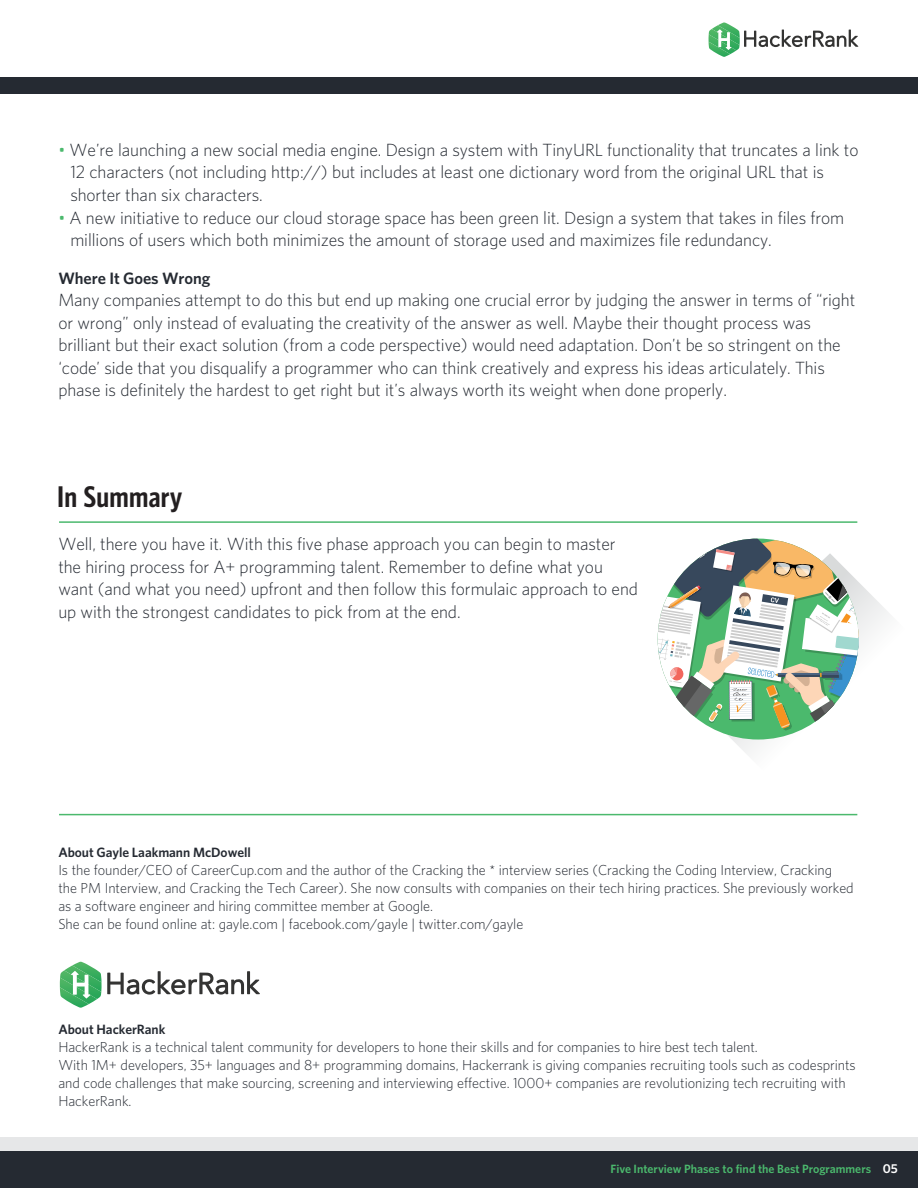
<style>
.page{position:relative;width:918px;height:1188px;background:#fff}
.page>*{position:absolute;margin:0;border:0;box-sizing:border-box;transform-origin:0 0}
.t1{font:600 30px "Whitney Condensed";letter-spacing:.01em;color:#231f20}
.t2{font:300 16.5px/22.5px "Whitney Sans";letter-spacing:-.005em;color:#252a32}
.t3{font:600 16.5px "Whitney";letter-spacing:-.005em;color:#252a32}
.t4{font:300 13.5px/18px "Whitney Sans";letter-spacing:-.005em;color:#252a32}
.t5{font:600 13.5px "Whitney";letter-spacing:-.005em;color:#252a32}
.t6{font:600 12.9px "Whitney";color:#fff}
.t7{font:600 12px "Whitney";color:#4bb96d}
.s1{color:#4bb96d}
</style>
<div class="page">
<svg style="left:733px;top:584px;width:156px;height:170px"></svg>
<div style="left:0;top:1151px;width:918px;height:37px;background:#252a32"></div>
<div style="left:0;top:78px;width:918px;height:16px;background:#252a32"></div>
<div style="left:0;top:1138px;width:918px;height:13px;background:#e6e7e8"></div>
<svg style="left:709px;top:22px;width:149px;height:35px"></svg>
<hr style="left:59px;top:521px;width:798px;height:2px;background:#4bb96d">
<hr style="left:59px;top:814px;width:798px;height:1px;background:#4bb96d">
<svg style="left:658px;top:539px;width:202px;height:201px"></svg>
<svg style="left:60px;top:962px;width:200px;height:46px"></svg>
<p class="t2" style="left:70px;top:138px;width:790px;text-indent:-12px"><span class="s1">•</span> We’re launching a new social media engine. Design a system with TinyURL functionality that truncates a link to<br>12 characters (not including http://) but includes at least one dictionary word from the original URL that is shorter than six characters.</p>
<p class="t2" style="left:70px;top:206px;width:775px;text-indent:-12px"><span class="s1">•</span> A new initiative to reduce our cloud storage space has been green lit. Design a system that takes in files from millions of users which both minimizes the amount of storage used and maximizes file redundancy.</p>
<p class="t3" style="left:58px;top:268px;width:154px">Where It Goes Wrong</p>
<p class="t2" style="left:58px;top:288px;width:798px">Many companies attempt to do this but end up making one crucial error by judging the answer in terms of “right or wrong” only instead of evaluating the creativity of the answer as well. Maybe their thought process was brilliant but their exact solution (from a code perspective) would need adaptation. Don’t be so stringent on the ‘code’ side that you disqualify a programmer who can think creatively and express his ideas articulately. This phase is definitely the hardest to get right but it’s always worth its weight when done properly.</p>
<h1 class="t1" style="left:57px;top:479px;width:126px">In Summary</h1>
<p class="t2" style="left:58px;top:532px;width:581px">Well, there you have it. With this five phase approach you can begin to master the hiring process for A+ programming talent. Remember to define what you want (and what you need) upfront and then follow this formulaic approach to end up with the strongest candidates to pick from at the end.</p>
<p class="t5" style="left:58px;top:844px;width:194px">About Gayle Laakmann McDowell</p>
<p class="t4" style="left:58px;top:860px;width:797px">Is the founder/CEO of CareerCup.com and the author of the Cracking the * interview series (Cracking the Coding Interview, Cracking the PM Interview, and Cracking the Tech Career). She now consults with companies on their tech hiring practices. She previously worked as a software engineer and hiring committee member at Google.<br>She can be found online at: gayle.com | facebook.com/gayle | twitter.com/gayle</p>
<p class="t5" style="left:58px;top:1021px;width:109px">About HackerRank</p>
<p class="t4" style="left:58px;top:1037px;width:799px">HackerRank is a technical talent community for developers to hone their skills and for companies to hire best tech talent.<br>With 1M+ developers, 35+ languages and 8+ programming domains, Hackerrank is giving companies recruiting tools such as codesprints and code challenges that make sourcing, screening and interviewing effective. 1000+ companies are revolutionizing tech recruiting with HackerRank.</p>
<p class="t7" style="left:611px;top:1162px;width:262px">Five Interview Phases to find the Best Programmers</p>
<p class="t6" style="left:883px;top:1161px;width:17px">05</p>
</div>
